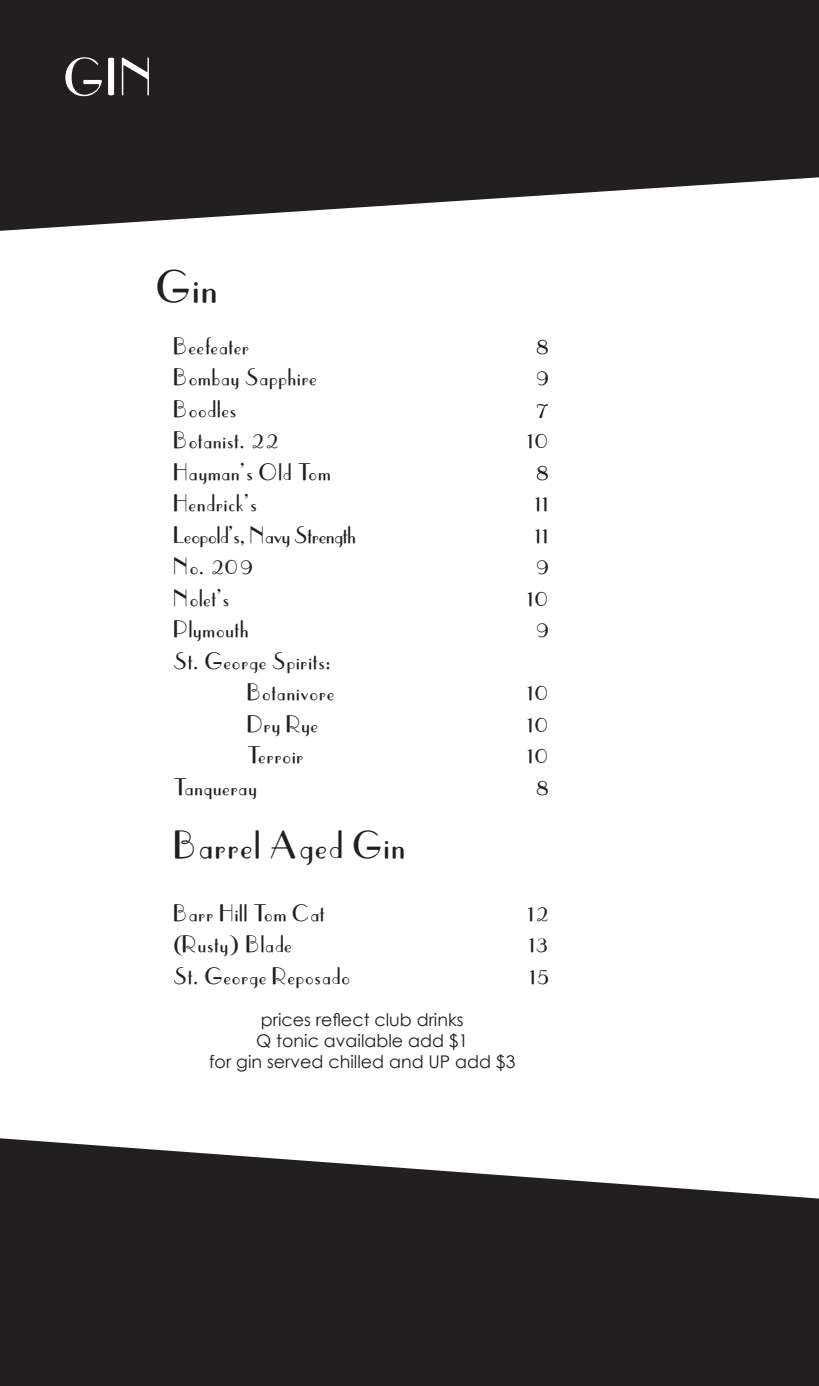
<style>
.page{position:relative;width:819px;height:1386px;background:#fff}
.page>*{position:absolute;margin:0;border:0;box-sizing:border-box;transform-origin:0 0}
.t1{font:54.95px "Parisian";color:#fff}
.t2{font:47.25px "Parisian";color:#231f20}
.t3{font:40.25px "Parisian";color:#231f20}
.t4{font:24.5px "Parisian";color:#231f20}
.t5{font:24.5px "Parisian";letter-spacing:-.04em;color:#231f20}
.t6{font:17.5px "Century Gothic";color:#231f20}
</style>
<div class="page">
<svg style="left:0;top:1138px;width:819px;height:248px;background:#3e3a3b"></svg>
<svg style="left:0;top:0;width:819px;height:231px;background:#3c393a"></svg>
<p class="t1" style="left:63px;top:50px;width:94px">GIN</p>
<p class="t2" style="left:155px;top:264px;width:64px">Gin</p>
<p class="t4" style="left:173px;top:334px;width:78px">Beefeater</p>
<p class="t4" style="left:536px;top:334px;width:15px">8</p>
<p class="t4" style="left:173px;top:365px;width:146px">Bombay Sapphire</p>
<p class="t4" style="left:536px;top:365px;width:15px">9</p>
<p class="t4" style="left:173px;top:397px;width:65px">Boodles</p>
<p class="t4" style="left:536px;top:397px;width:15px">7</p>
<p class="t4" style="left:173px;top:428px;width:108px">Botanist. 22</p>
<p class="t4" style="left:527px;top:428px;width:24px">10</p>
<p class="t4" style="left:173px;top:460px;width:160px">Hayman’s Old Tom</p>
<p class="t4" style="left:536px;top:460px;width:15px">8</p>
<p class="t4" style="left:173px;top:491px;width:86px">Hendrick’s</p>
<p class="t4" style="left:535px;top:491px;width:16px">11</p>
<p class="t5" style="left:173px;top:523px;width:185px">Leopold’s, Navy Strength</p>
<p class="t4" style="left:535px;top:523px;width:16px">11</p>
<p class="t4" style="left:173px;top:554px;width:82px">No. 209</p>
<p class="t4" style="left:536px;top:554px;width:15px">9</p>
<p class="t4" style="left:173px;top:586px;width:58px">Nolet’s</p>
<p class="t4" style="left:527px;top:586px;width:24px">10</p>
<p class="t4" style="left:173px;top:617px;width:77px">Plymouth</p>
<p class="t4" style="left:536px;top:617px;width:15px">9</p>
<p class="t4" style="left:173px;top:649px;width:160px">St. George Spirits:</p>
<p class="t4" style="left:247px;top:680px;width:90px">Botanivore</p>
<p class="t4" style="left:527px;top:680px;width:24px">10</p>
<p class="t4" style="left:247px;top:712px;width:73px">Dry Rye</p>
<p class="t4" style="left:527px;top:712px;width:24px">10</p>
<p class="t4" style="left:247px;top:743px;width:59px">Terroir</p>
<p class="t4" style="left:527px;top:743px;width:24px">10</p>
<p class="t4" style="left:173px;top:775px;width:86px">Tanqueray</p>
<p class="t4" style="left:536px;top:775px;width:15px">8</p>
<p class="t3" style="left:173px;top:825px;width:234px">Barrel Aged Gin</p>
<p class="t4" style="left:173px;top:901px;width:153px">Barr Hill Tom Cat</p>
<p class="t4" style="left:528px;top:901px;width:23px">12</p>
<p class="t4" style="left:173px;top:932px;width:121px">(Rusty) Blade</p>
<p class="t4" style="left:529px;top:932px;width:22px">13</p>
<p class="t4" style="left:173px;top:964px;width:179px">St. George Reposado</p>
<p class="t4" style="left:529px;top:964px;width:22px">15</p>
<p class="t6" style="left:261px;top:1007px;width:204px">prices reflect club drinks</p>
<p class="t6" style="left:256px;top:1028px;width:214px">Q tonic available add $1</p>
<p class="t6" style="left:209px;top:1049px;width:308px">for gin served chilled and UP add $3</p>
</div>
